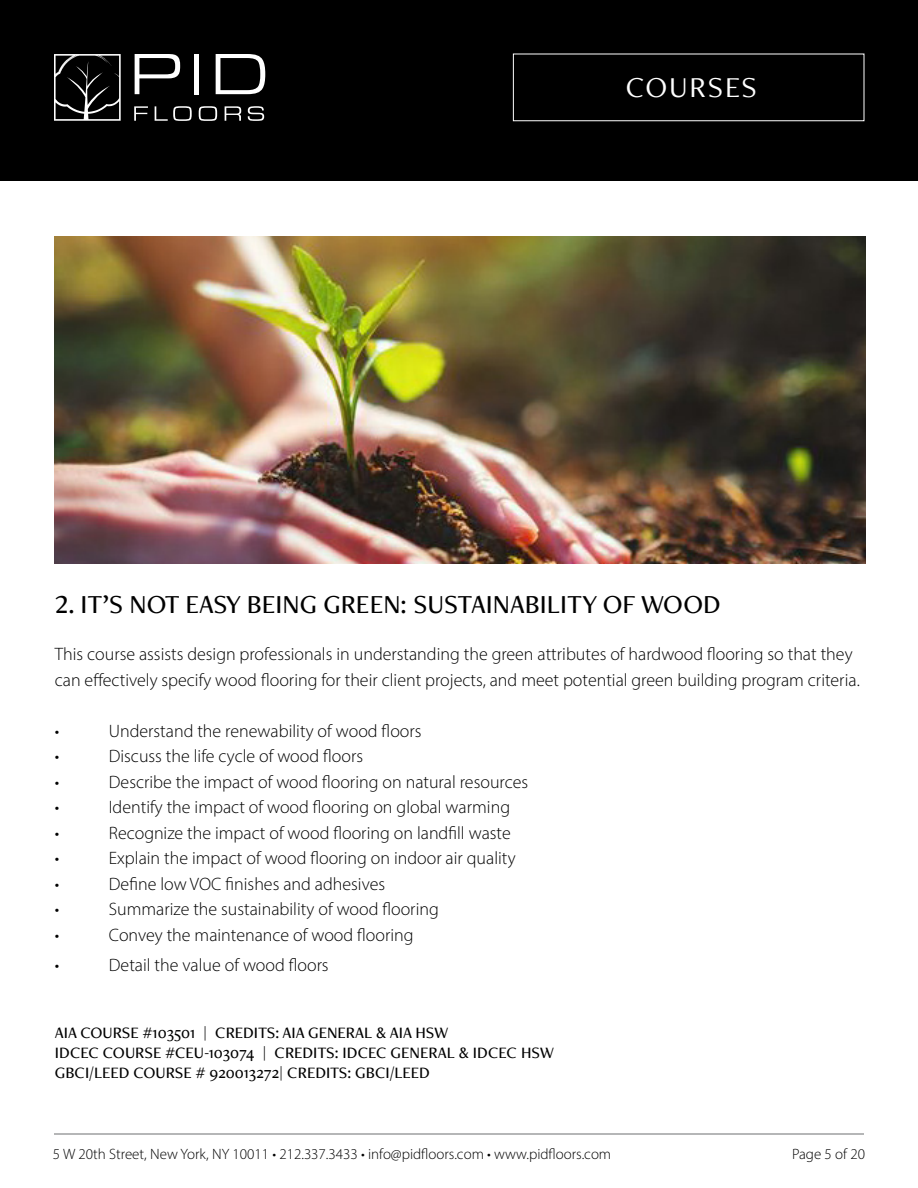
<style>
.page{position:relative;width:918px;height:1188px;background:#fff}
.page>*{position:absolute;margin:0;border:0;box-sizing:border-box;transform-origin:0 0}
.t1{font:30px "Freight Neo Pro";letter-spacing:.06em;color:#fff}
.t2{font:500 27px "Freight Neo Pro";color:#000}
.t3{font:300 18px/25.5px "Myriad Pro";color:#000}
.t4{font:500 16.5px/19.8px "Freight Neo Pro";color:#000}
.t5{font:300 15px "Myriad Pro";color:#000}
</style>
<div class="page">
<hr style="left:54px;top:1134px;width:810px;height:1px;background:#6d6e71">
<div style="left:0;top:0;width:918px;height:181px;background:#000"></div>
<svg style="left:135px;top:54px;width:45px;height:40px"></svg>
<div style="left:194px;top:54px;width:5px;height:40px;background:#fff"></div>
<svg style="left:216px;top:54px;width:49px;height:40px"></svg>
<svg style="left:134px;top:106px;width:14px;height:15px"></svg>
<svg style="left:155px;top:106px;width:37px;height:15px"></svg>
<svg style="left:199px;top:106px;width:18px;height:15px"></svg>
<svg style="left:225px;top:106px;width:16px;height:15px"></svg>
<svg style="left:248px;top:106px;width:16px;height:15px"></svg>
<svg style="left:54px;top:54px;width:67px;height:67px"></svg>
<img style="left:54px;top:236px;width:811px;height:328px">
<h1 class="t1" style="left:626px;top:67px;width:133px">COURSES</h1>
<h2 class="t2" style="left:55px;top:586px;width:667px">2. IT’S NOT EASY BEING GREEN: SUSTAINABILITY OF WOOD</h2>
<p class="t3" style="left:55px;top:641px;width:806px">This course assists design professionals in understanding the green attributes of hardwood flooring so that they can effectively specify wood flooring for their client projects, and meet potential green building program criteria.</p>
<p class="t3" style="left:55px;top:718px;width:6px">•</p>
<p class="t3" style="left:109px;top:718px;width:314px">Understand the renewability of wood floors</p>
<p class="t3" style="left:55px;top:743px;width:6px">•</p>
<p class="t3" style="left:109px;top:743px;width:256px">Discuss the life cycle of wood floors</p>
<p class="t3" style="left:55px;top:769px;width:6px">•</p>
<p class="t3" style="left:109px;top:769px;width:421px">Describe the impact of wood flooring on natural resources</p>
<p class="t3" style="left:55px;top:794px;width:6px">•</p>
<p class="t3" style="left:109px;top:794px;width:403px">Identify the impact of wood flooring on global warming</p>
<p class="t3" style="left:55px;top:820px;width:6px">•</p>
<p class="t3" style="left:109px;top:820px;width:403px">Recognize the impact of wood flooring on landfill waste</p>
<p class="t3" style="left:55px;top:845px;width:6px">•</p>
<p class="t3" style="left:109px;top:845px;width:408px">Explain the impact of wood flooring on indoor air quality</p>
<p class="t3" style="left:55px;top:871px;width:6px">•</p>
<p class="t3" style="left:109px;top:871px;width:278px">Define low VOC finishes and adhesives</p>
<p class="t3" style="left:55px;top:896px;width:6px">•</p>
<p class="t3" style="left:109px;top:896px;width:332px">Summarize the sustainability of wood flooring</p>
<p class="t3" style="left:55px;top:922px;width:6px">•</p>
<p class="t3" style="left:109px;top:922px;width:306px">Convey the maintenance of wood flooring</p>
<p class="t3" style="left:55px;top:952px;width:6px">•</p>
<p class="t3" style="left:109px;top:952px;width:221px">Detail the value of wood floors</p>
<p class="t4" style="left:55px;top:1023px;width:501px">AIA COURSE #103501 | CREDITS: AIA GENERAL &amp; AIA HSW<br>IDCEC COURSE #CEU-103074 | CREDITS: IDCEC GENERAL &amp; IDCEC HSW<br>GBCI/LEED COURSE # 920013272| CREDITS: GBCI/LEED</p>
<p class="t5" style="left:53px;top:1145px;width:560px">5 W 20th Street, New York, NY 10011 • 212.337.3433 • info@pidfloors.com • www.pidfloors.com</p>
<p class="t5" style="left:792px;top:1145px;width:75px">Page 5 of 20</p>
</div>
